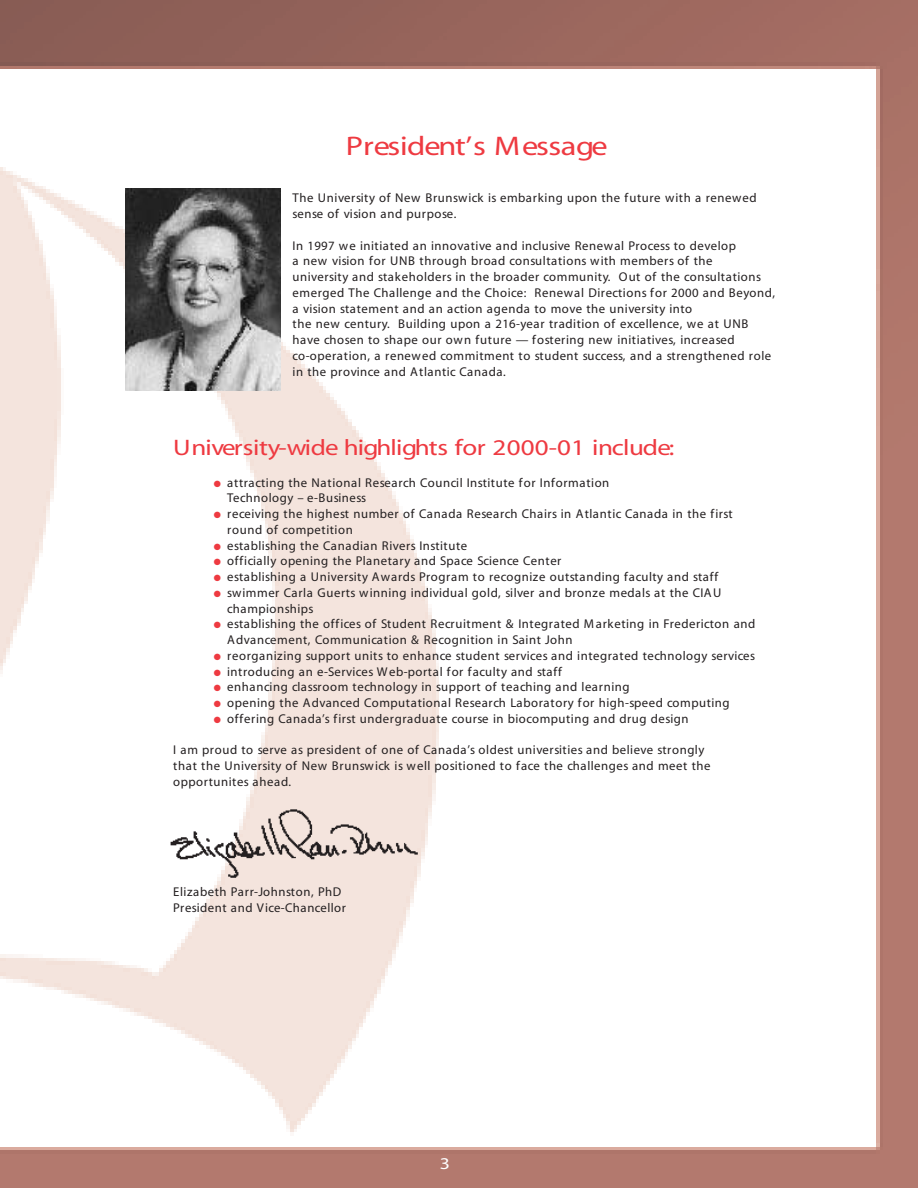
<style>
.page{position:relative;width:918px;height:1188px;background:#fff}
.page>*{position:absolute;margin:0;border:0;box-sizing:border-box;transform-origin:0 0}
.t1{font:27px "Myriad";letter-spacing:-.015em;color:#ee3a41;scale:1.2 1}
.t2{font:22.5px "Myriad";letter-spacing:-.015em;color:#ee3a41;scale:1.2 1}
.t3{font:16.5px "Myriad";color:#fff;scale:1.2 1}
.t4{font:12.75px/15.8px "Myriad";letter-spacing:.045em;color:#231f20}
.s1{color:#ee3a41}
</style>
<div class="page">
<img style="left:0;top:0;width:918px;height:1188px">
<img style="left:125px;top:188px;width:156px;height:202px">
<img style="left:167px;top:808px;width:251px;height:70px">
<h1 class="t1" style="left:346px;top:133px;width:220px">President’s Message</h1>
<p class="t4" style="left:293px;top:191px;width:466px">The University of New Brunswick is embarking upon the future with a renewed sense of vision and purpose.</p>
<p class="t4" style="left:293px;top:238px;width:484px">In 1997 we initiated an innovative and inclusive Renewal Process to develop<br>a new vision for UNB through broad consultations with members of the<br>university and stakeholders in the broader community. Out of the consultations emerged The Challenge and the Choice: Renewal Directions for 2000 and Beyond, a vision statement and an action agenda to move the university into<br>the new century. Building upon a 216-year tradition of excellence, we at UNB have chosen to shape our own future — fostering new initiatives, increased co-operation, a renewed commitment to student success, and a strengthened role in the province and Atlantic Canada.</p>
<h2 class="t2" style="left:173px;top:437px;width:419px">University-wide highlights for 2000-01 include:</h2>
<p class="t4" style="left:227px;top:475px;width:384px;text-indent:-14px"><span class="s1">●</span> attracting the National Research Council Institute for Information<br>Technology – e-Business</p>
<p class="t4" style="left:227px;top:507px;width:507px;text-indent:-14px"><span class="s1">●</span> receiving the highest number of Canada Research Chairs in Atlantic Canada in the first round of competition</p>
<p class="t4" style="left:214px;top:538px;width:255px"><span class="s1">●</span> establishing the Canadian Rivers Institute</p>
<p class="t4" style="left:214px;top:554px;width:349px"><span class="s1">●</span> officially opening the Planetary and Space Science Center</p>
<p class="t4" style="left:214px;top:570px;width:506px"><span class="s1">●</span> establishing a University Awards Program to recognize outstanding faculty and staff</p>
<p class="t4" style="left:227px;top:585px;width:496px;text-indent:-14px"><span class="s1">●</span> swimmer Carla Guerts winning individual gold, silver and bronze medals at the CIAU championships</p>
<p class="t4" style="left:227px;top:617px;width:530px;text-indent:-14px"><span class="s1">●</span> establishing the offices of Student Recruitment &amp; Integrated Marketing in Fredericton and<br>Advancement, Communication &amp; Recognition in Saint John</p>
<p class="t4" style="left:214px;top:648px;width:543px"><span class="s1">●</span> reorganizing support units to enhance student services and integrated technology services</p>
<p class="t4" style="left:214px;top:664px;width:350px"><span class="s1">●</span> introducing an e-Services Web-portal for faculty and staff</p>
<p class="t4" style="left:214px;top:680px;width:417px"><span class="s1">●</span> enhancing classroom technology in support of teaching and learning</p>
<p class="t4" style="left:214px;top:696px;width:517px"><span class="s1">●</span> opening the Advanced Computational Research Laboratory for high-speed computing</p>
<p class="t4" style="left:214px;top:711px;width:476px"><span class="s1">●</span> offering Canada’s first undergraduate course in biocomputing and drug design</p>
<p class="t4" style="left:173px;top:743px;width:539px">I am proud to serve as president of one of Canada’s oldest universities and believe strongly that the University of New Brunswick is well positioned to face the challenges and meet the opportunites ahead.</p>
<p class="t4" style="left:173px;top:885px;width:174px">Elizabeth Parr-Johnston, PhD<br>President and Vice-Chancellor</p>
<p class="t3" style="left:440px;top:1156px;width:10px">3</p>
</div>
